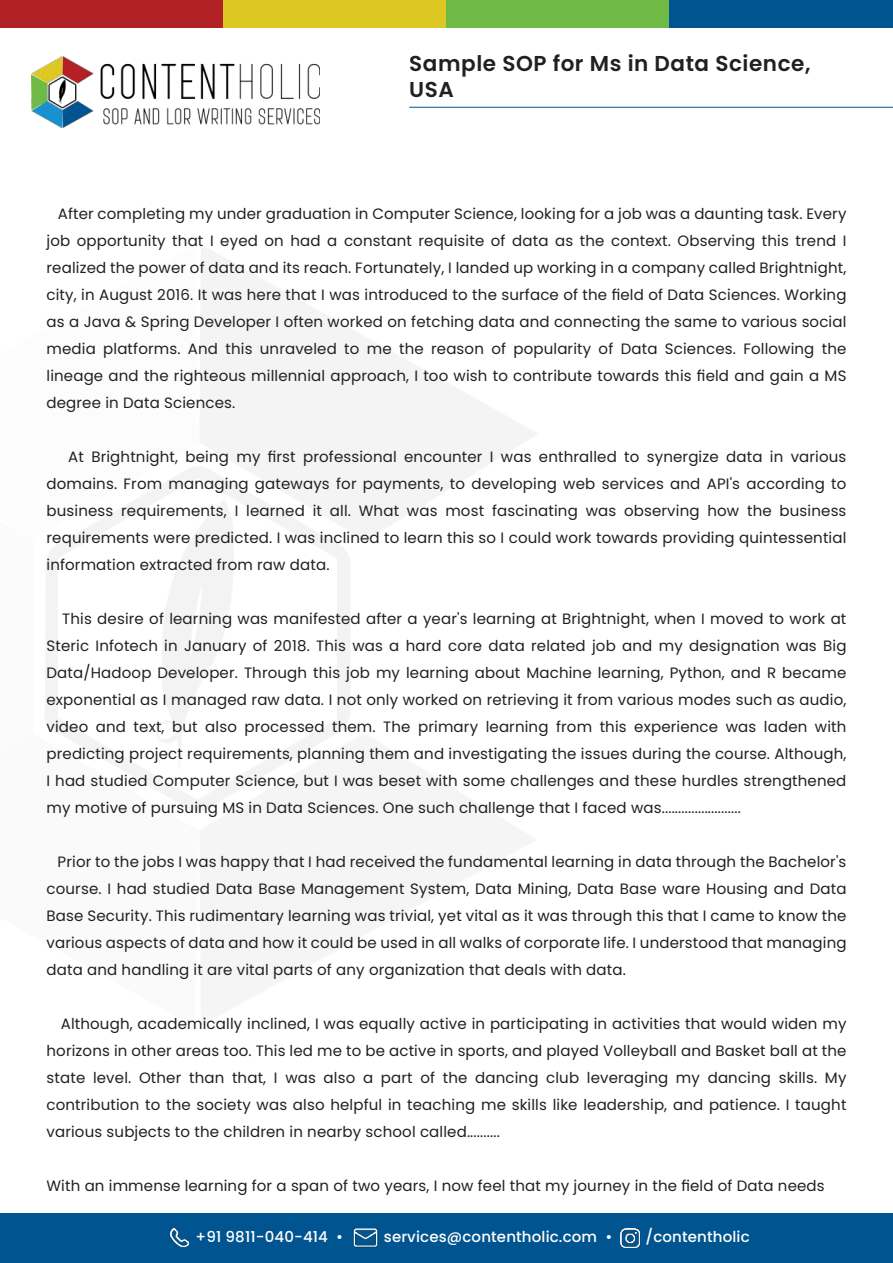
<style>
.page{position:relative;width:893px;height:1263px;background:#fff}
.page>*{position:absolute;margin:0;border:0;box-sizing:border-box;transform-origin:0 0}
.t1{font:600 21.6px/25.8px "Poppins";letter-spacing:.025em;color:#231f20}
.t2{font:15px/27px "Poppins";letter-spacing:.01em;color:#231f20;text-align:justify}
.t3{font:500 15px "Poppins";letter-spacing:.01em;color:#fff}
</style>
<div class="page">
<div style="left:0;top:0;width:223px;height:28px;background:#b22126"></div>
<div style="left:223px;top:0;width:223px;height:28px;background:#ddc723"></div>
<div style="left:446px;top:0;width:224px;height:28px;background:#6eba45"></div>
<div style="left:670px;top:0;width:223px;height:28px;background:#00548f"></div>
<img style="left:32px;top:57px;width:288px;height:71px">
<div style="left:0;top:1214px;width:893px;height:49px;background:#00548f"></div>
<hr style="left:409px;top:107px;width:484px;height:1px;background:#00548f">
<img style="left:621px;top:1228px;width:19px;height:19px">
<img style="left:170px;top:1228px;width:19px;height:19px">
<img style="left:353px;top:1228px;width:25px;height:20px">
<h1 class="t1" style="left:409px;top:51px;width:403px">Sample SOP for Ms in Data Science,<br>USA</h1>
<p class="t2" style="left:47px;top:200px;width:801px;text-indent:11px">After completing my under graduation in Computer Science, looking for a job was a daunting task. Every job opportunity that I eyed on had a constant requisite of data as the context. Observing this trend I realized the power of data and its reach. Fortunately, I landed up working in a company called Brightnight, city, in August 2016. It was here that I was introduced to the surface of the field of Data Sciences. Working as a Java &amp; Spring Developer I often worked on fetching data and connecting the same to various social media platforms. And this unraveled to me the reason of popularity of Data Sciences. Following the lineage and the righteous millennial approach, I too wish to contribute towards this field and gain a MS degree in Data Sciences.</p>
<p class="t2" style="left:47px;top:443px;width:801px;text-indent:22px">At Brightnight, being my first professional encounter I was enthralled to synergize data in various domains. From managing gateways for payments, to developing web services and API's according to business requirements, I learned it all. What was most fascinating was observing how the business requirements were predicted. I was inclined to learn this so I could work towards providing quintessential information extracted from raw data.</p>
<p class="t2" style="left:47px;top:605px;width:801px;text-indent:16px">This desire of learning was manifested after a year's learning at Brightnight, when I moved to work at Steric Infotech in January of 2018. This was a hard core data related job and my designation was Big Data/Hadoop Developer. Through this job my learning about Machine learning, Python, and R became exponential as I managed raw data. I not only worked on retrieving it from various modes such as audio, video and text, but also processed them. The primary learning from this experience was laden with predicting project requirements, planning them and investigating the issues during the course. Although, I had studied Computer Science, but I was beset with some challenges and these hurdles strengthened my motive of pursuing MS in Data Sciences. One such challenge that I faced was........................</p>
<p class="t2" style="left:47px;top:848px;width:801px;text-indent:11px">Prior to the jobs I was happy that I had received the fundamental learning in data through the Bachelor's course. I had studied Data Base Management System, Data Mining, Data Base ware Housing and Data Base Security. This rudimentary learning was trivial, yet vital as it was through this that I came to know the various aspects of data and how it could be used in all walks of corporate life. I understood that managing data and handling it are vital parts of any organization that deals with data.</p>
<p class="t2" style="left:47px;top:1010px;width:801px;text-indent:14px">Although, academically inclined, I was equally active in participating in activities that would widen my horizons in other areas too. This led me to be active in sports, and played Volleyball and Basket ball at the state level. Other than that, I was also a part of the dancing club leveraging my dancing skills. My contribution to the society was also helpful in teaching me skills like leadership, and patience. I taught various subjects to the children in nearby school called..........</p>
<p class="t2" style="left:47px;top:1172px;width:780px">With an immense learning for a span of two years, I now feel that my journey in the field of Data needs</p>
<p class="t3" style="left:196px;top:1228px;width:149px">+91 9811-040-414 •</p>
<p class="t3" style="left:384px;top:1228px;width:230px">services@contentholic.com •</p>
<p class="t3" style="left:645px;top:1228px;width:106px">/contentholic</p>
</div>
